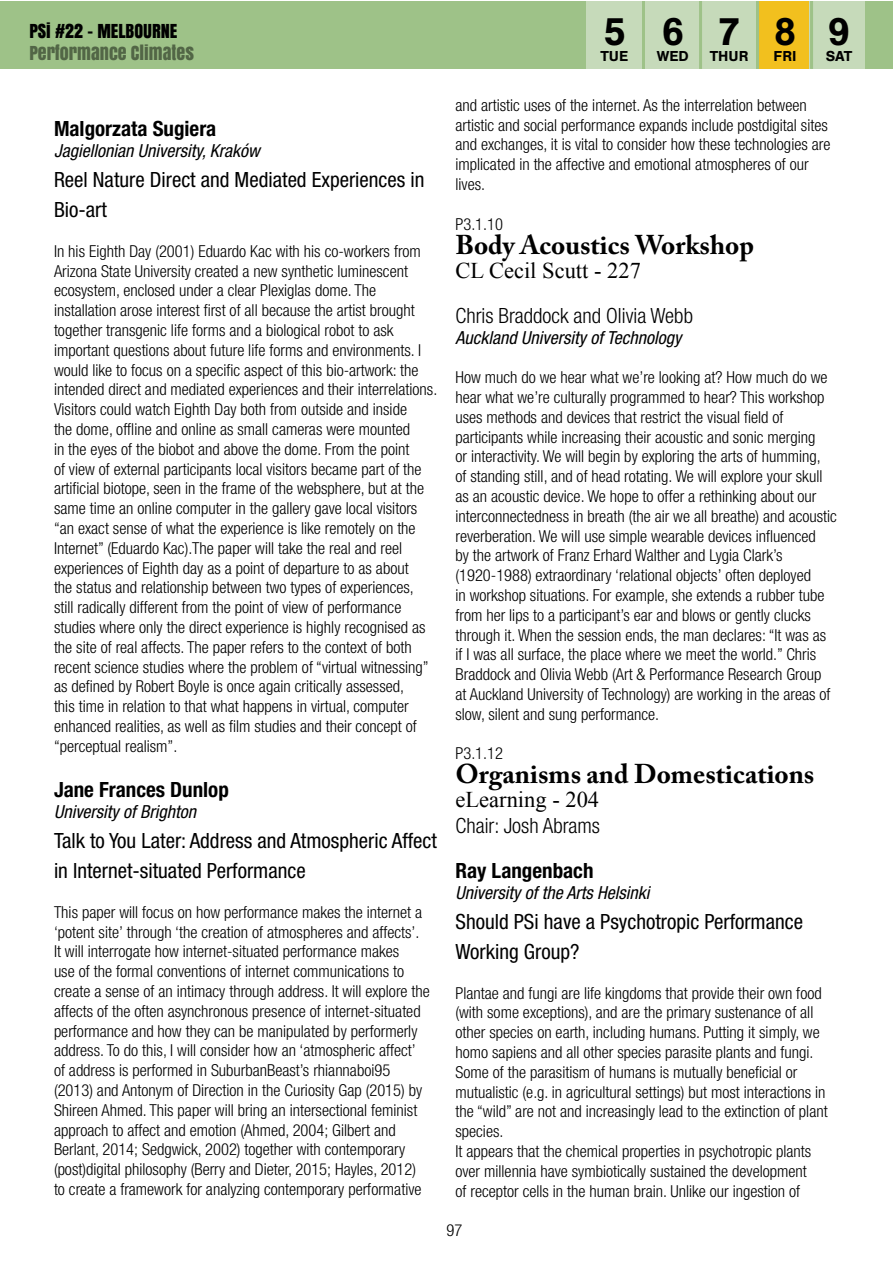
<style>
.page{position:relative;width:893px;height:1263px;background:#fff}
.page>*{position:absolute;margin:0;border:0;box-sizing:border-box;transform-origin:0 0}
.t1{font:700 40.5px "Nimbus San";color:#000}
.t2{font:700 27px "Adobe Caslon Pro";color:#000}
.t3{font:22.5px "Times New Roman";color:#000}
.t4{font:condensed 21px/30px "Helvetica Neue LT Pro";color:#000}
.t5{font:700 condensed 21px "Helvetica Neue LT Pro";color:#000}
.t6{font:300 condensed 21px "Helvetica Neue LT Pro";color:#000}
.t7{font:italic condensed 18px "Helvetica Neue LT Pro";color:#000}
.t8{font:18px "Anton";color:#526646}
.t9{font:18px "Anton";color:#000}
.t10{font:300 condensed 16.5px/19.8px "Helvetica Neue LT Pro";color:#000}
.t11{font:700 15px "Nimbus San";color:#000}
</style>
<div class="page">
<div style="left:0;top:1px;width:892px;height:68px;background:#9ec288"></div>
<div style="left:645px;top:1px;width:55px;height:68px;background:#c6daba"></div>
<div style="left:586px;top:1px;width:56px;height:68px;background:#c6daba"></div>
<div style="left:700px;top:1px;width:56px;height:68px;background:#c6daba"></div>
<div style="left:759px;top:1px;width:53px;height:68px;background:#f2c01e"></div>
<div style="left:810px;top:1px;width:55px;height:68px;background:#c6daba"></div>
<hr style="left:699px;top:1px;width:3px;height:68px;background:#9ec288">
<hr style="left:810px;top:1px;width:3px;height:68px;background:#9ec288">
<p class="t9" style="left:29px;top:18px;width:150px">PSI #22 - MELBOURNE</p>
<p class="t8" style="left:29px;top:40px;width:166px">PERFORMANCE CLIMATES</p>
<h1 class="t1" style="left:603px;top:9px;width:24px">5</h1>
<p class="t11" style="left:600px;top:48px;width:29px">TUE</p>
<h1 class="t1" style="left:661px;top:9px;width:24px">6</h1>
<p class="t11" style="left:657px;top:48px;width:34px">WED</p>
<h1 class="t1" style="left:718px;top:9px;width:24px">7</h1>
<p class="t11" style="left:710px;top:48px;width:40px">THUR</p>
<h1 class="t1" style="left:774px;top:9px;width:24px">8</h1>
<p class="t11" style="left:773px;top:48px;width:25px">FRI</p>
<h1 class="t1" style="left:828px;top:9px;width:24px">9</h1>
<p class="t11" style="left:826px;top:48px;width:28px">SAT</p>
<p class="t5" style="left:54px;top:116px;width:164px">Malgorzata Sugiera</p>
<p class="t7" style="left:54px;top:140px;width:207px">Jagiellonian University, Kraków</p>
<p class="t4" style="left:54px;top:165px;width:372px">Reel Nature Direct and Mediated Experiences in<br>Bio-art</p>
<p class="t10" style="left:54px;top:241px;width:385px">In his Eighth Day (2001) Eduardo Kac with his co-workers from Arizona State University created a new synthetic luminescent ecosystem, enclosed under a clear Plexiglas dome. The installation arose interest first of all because the artist brought together transgenic life forms and a biological robot to ask important questions about future life forms and environments. I would like to focus on a specific aspect of this bio-artwork: the intended direct and mediated experiences and their interrelations.<br>Visitors could watch Eighth Day both from outside and inside<br>the dome, offline and online as small cameras were mounted<br>in the eyes of the biobot and above the dome. From the point<br>of view of external participants local visitors became part of the artificial biotope, seen in the frame of the websphere, but at the same time an online computer in the gallery gave local visitors “an exact sense of what the experience is like remotely on the Internet” (Eduardo Kac).The paper will take the real and reel experiences of Eighth day as a point of departure to as about<br>the status and relationship between two types of experiences, still radically different from the point of view of performance studies where only the direct experience is highly recognised as the site of real affects. The paper refers to the context of both recent science studies where the problem of “virtual witnessing” as defined by Robert Boyle is once again critically assessed,<br>this time in relation to that what happens in virtual, computer enhanced realities, as well as film studies and their concept of “perceptual realism”.</p>
<p class="t5" style="left:54px;top:777px;width:176px">Jane Frances Dunlop</p>
<p class="t7" style="left:54px;top:801px;width:144px">University of Brighton</p>
<p class="t4" style="left:54px;top:826px;width:384px">Talk to You Later: Address and Atmospheric Affect in Internet-situated Performance</p>
<p class="t10" style="left:54px;top:902px;width:377px">This paper will focus on how performance makes the internet a ‘potent site’ through ‘the creation of atmospheres and affects’.<br>It will interrogate how internet-situated performance makes<br>use of the formal conventions of internet communications to create a sense of an intimacy through address. It will explore the affects of the often asynchronous presence of internet-situated performance and how they can be manipulated by performerly address. To do this, I will consider how an ‘atmospheric affect’ of address is performed in SuburbanBeast’s rhiannaboi95 (2013) and Antonym of Direction in the Curiosity Gap (2015) by Shireen Ahmed. This paper will bring an intersectional feminist approach to affect and emotion (Ahmed, 2004; Gilbert and Berlant, 2014; Sedgwick, 2002) together with contemporary (post)digital philosophy (Berry and Dieter, 2015; Hayles, 2012) to create a framework for analyzing contemporary performative</p>
<p class="t10" style="left:455px;top:95px;width:376px">and artistic uses of the internet. As the interrelation between artistic and social performance expands include postdigital sites and exchanges, it is vital to consider how these technologies are implicated in the affective and emotional atmospheres of our lives.</p>
<p class="t10" style="left:455px;top:214px;width:49px">P3.1.10</p>
<h2 class="t2" style="left:455px;top:228px;width:300px">Body Acoustics Workshop</h2>
<h3 class="t3" style="left:455px;top:257px;width:187px">CL Cecil Scutt - 227</h3>
<p class="t6" style="left:455px;top:303px;width:239px">Chris Braddock and Olivia Webb</p>
<p class="t7" style="left:455px;top:327px;width:228px">Auckland University of Technology</p>
<p class="t10" style="left:455px;top:367px;width:383px">How much do we hear what we’re looking at? How much do we hear what we’re culturally programmed to hear? This workshop uses methods and devices that restrict the visual field of participants while increasing their acoustic and sonic merging<br>or interactivity. We will begin by exploring the arts of humming,<br>of standing still, and of head rotating. We will explore your skull as an acoustic device. We hope to offer a rethinking about our interconnectedness in breath (the air we all breathe) and acoustic reverberation. We will use simple wearable devices influenced<br>by the artwork of Franz Erhard Walther and Lygia Clark’s (1920-1988) extraordinary ‘relational objects’ often deployed<br>in workshop situations. For example, she extends a rubber tube from her lips to a participant’s ear and blows or gently clucks through it. When the session ends, the man declares: “It was as if I was all surface, the place where we meet the world.” Chris Braddock and Olivia Webb (Art &amp; Performance Research Group<br>at Auckland University of Technology) are working in the areas of slow, silent and sung performance.</p>
<p class="t10" style="left:455px;top:743px;width:49px">P3.1.12</p>
<h2 class="t2" style="left:455px;top:758px;width:360px">Organisms and Domestications</h2>
<h3 class="t3" style="left:455px;top:787px;width:145px">eLearning - 204</h3>
<p class="t6" style="left:455px;top:813px;width:146px">Chair: Josh Abrams</p>
<p class="t5" style="left:455px;top:858px;width:140px">Ray Langenbach</p>
<p class="t7" style="left:455px;top:882px;width:195px">University of the Arts Helsinki</p>
<p class="t4" style="left:455px;top:906px;width:349px">Should PSi have a Psychotropic Performance<br>Working Group?</p>
<p class="t10" style="left:455px;top:983px;width:374px">Plantae and fungi are life kingdoms that provide their own food (with some exceptions), and are the primary sustenance of all other species on earth, including humans. Putting it simply, we homo sapiens and all other species parasite plants and fungi.<br>Some of the parasitism of humans is mutually beneficial or mutualistic (e.g. in agricultural settings) but most interactions in the “wild” are not and increasingly lead to the extinction of plant species.<br>It appears that the chemical properties in psychotropic plants over millennia have symbiotically sustained the development<br>of receptor cells in the human brain. Unlike our ingestion of</p>
<p class="t10" style="left:446px;top:1220px;width:17px">97</p>
</div>
